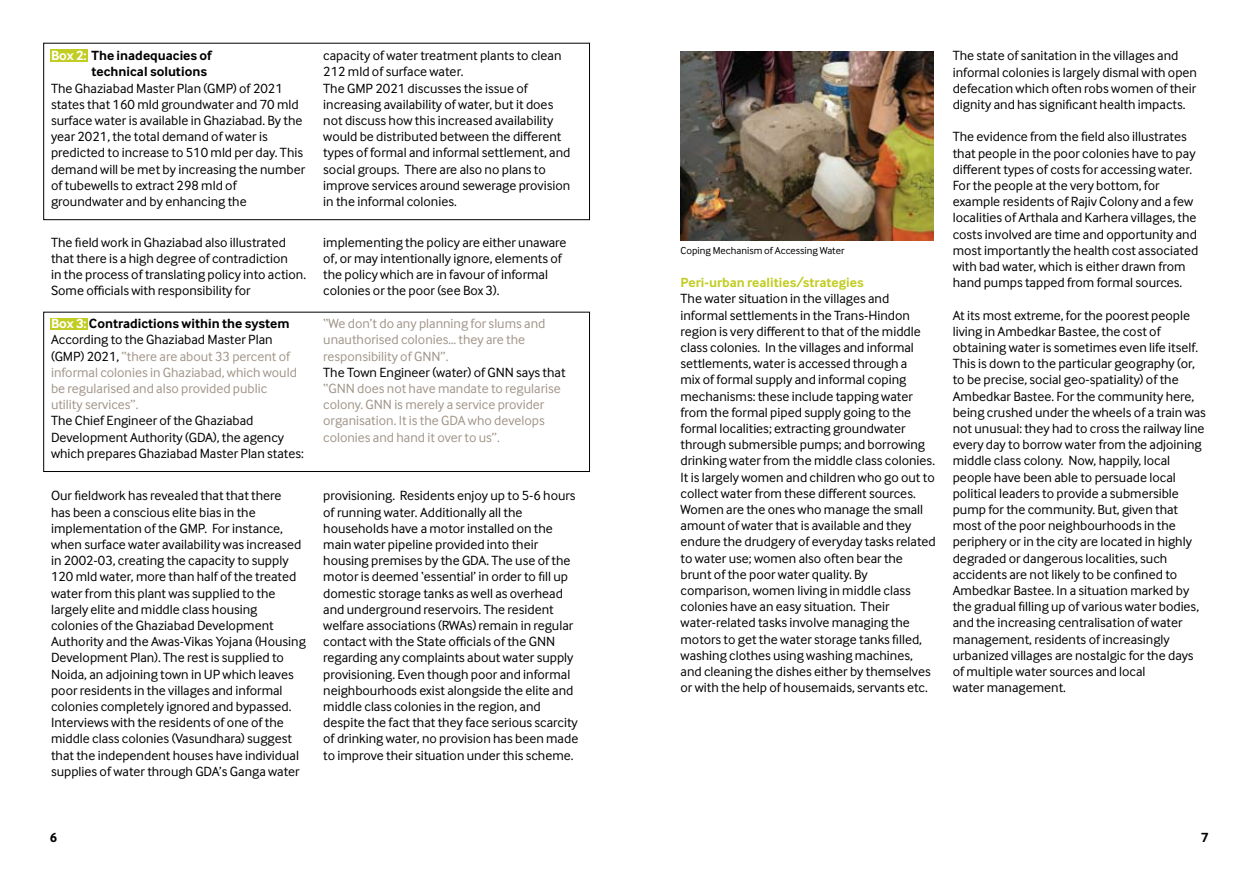
<style>
.page{position:relative;width:1259px;height:893px;background:#fff}
.page>*{position:absolute;margin:0;border:0;box-sizing:border-box;transform-origin:0 0}
.t1{font:13.8px/16.2px "Inter Face";color:#000}
.t2{font:13.8px/16.2px "Inter Face";color:#a19589}
.t3{font:700 13.8px/16.2px "Inter Face";color:#000}
.t4{font:700 13.8px "Inter Face";color:#c2cd23}
.t5{font:10.5px "Inter Face";color:#000}
.s1{color:#fff}
.s2{font-weight:700;color:#fff}
.s3{font-weight:700;color:#000}
.s4{color:#000}
</style>
<div class="page">
<div style="left:43px;top:43px;width:547px;height:177px;border:1px solid #000"></div>
<div style="left:50px;top:50px;width:37px;height:12px;background:#c2cd23"></div>
<div style="left:43px;top:312px;width:547px;height:160px;border:1px solid #000"></div>
<div style="left:50px;top:318px;width:37px;height:11px;background:#c2cd23"></div>
<img style="left:680px;top:51px;width:253px;height:190px">
<p class="t3" style="left:92px;top:47px;width:122px;text-indent:-41px"><span class="s1">Box 2:</span> The inadequacies of technical solutions</p>
<p class="t1" style="left:51px;top:80px;width:256px">The Ghaziabad Master Plan (GMP) of 2021 states that 160 mld groundwater and 70 mld surface water is available in Ghaziabad. By the year 2021, the total demand of water is predicted to increase to 510 mld per day. This demand will be met by increasing the number of tubewells to extract 298 mld of groundwater and by enhancing the</p>
<p class="t1" style="left:323px;top:47px;width:249px">capacity of water treatment plants to clean 212 mld of surface water.<br>The GMP 2021 discusses the issue of increasing availability of water, but it does not discuss how this increased availability would be distributed between the different types of formal and informal settlement, and social groups. There are also no plans to improve services around sewerage provision in the informal colonies.</p>
<p class="t1" style="left:51px;top:234px;width:256px">The field work in Ghaziabad also illustrated that there is a high degree of contradiction<br>in the process of translating policy into action.<br>Some officials with responsibility for</p>
<p class="t1" style="left:323px;top:234px;width:245px">implementing the policy are either unaware of, or may intentionally ignore, elements of the policy which are in favour of informal colonies or the poor (see Box 3).</p>
<p class="t2" style="left:51px;top:315px;width:247px"><span class="s2">Box 3:</span> <span class="s3">Contradictions within the system </span><span class="s4">According to the Ghaziabad Master Plan (GMP) 2021,</span> “there are about 33 percent of informal colonies in Ghaziabad, which would be regularised and also provided public utility services”.</p>
<p class="t1" style="left:51px;top:413px;width:254px">The Chief Engineer of the Ghaziabad<br>Development Authority (GDA), the agency which prepares Ghaziabad Master Plan states:</p>
<p class="t2" style="left:323px;top:315px;width:224px">“We don’t do any planning for slums and unauthorised colonies… they are the responsibility of GNN”.</p>
<p class="t1" style="left:323px;top:364px;width:244px">The Town Engineer (water) of GNN says that</p>
<p class="t2" style="left:323px;top:380px;width:239px">“GNN does not have mandate to regularise colony. GNN is merely a service provider organisation. It is the GDA who develops colonies and hand it over to us”.</p>
<p class="t1" style="left:51px;top:488px;width:256px">Our fieldwork has revealed that that there<br>has been a conscious elite bias in the implementation of the GMP. For instance, when surface water availability was increased in 2002-03, creating the capacity to supply 120 mld water, more than half of the treated water from this plant was supplied to the largely elite and middle class housing colonies of the Ghaziabad Development Authority and the Awas-Vikas Yojana (Housing Development Plan). The rest is supplied to Noida, an adjoining town in UP which leaves poor residents in the villages and informal colonies completely ignored and bypassed.<br>Interviews with the residents of one of the middle class colonies (Vasundhara) suggest that the independent houses have individual supplies of water through GDA’s Ganga water</p>
<p class="t1" style="left:323px;top:488px;width:257px">provisioning. Residents enjoy up to 5-6 hours of running water. Additionally all the households have a motor installed on the main water pipeline provided into their housing premises by the GDA. The use of the motor is deemed ‘essential’ in order to fill up domestic storage tanks as well as overhead and underground reservoirs. The resident welfare associations (RWAs) remain in regular contact with the State officials of the GNN regarding any complaints about water supply provisioning. Even though poor and informal neighbourhoods exist alongside the elite and middle class colonies in the region, and despite the fact that they face serious scarcity of drinking water, no provision has been made to improve their situation under this scheme.</p>
<p class="t5" style="left:680px;top:244px;width:165px">Coping Mechanism of Accessing Water</p>
<p class="t4" style="left:680px;top:275px;width:185px">Peri-urban realities/strategies</p>
<p class="t1" style="left:680px;top:291px;width:257px">The water situation in the villages and informal settlements in the Trans-Hindon region is very different to that of the middle class colonies. In the villages and informal settlements, water is accessed through a<br>mix of formal supply and informal coping mechanisms: these include tapping water from the formal piped supply going to the formal localities; extracting groundwater through submersible pumps; and borrowing drinking water from the middle class colonies.<br>It is largely women and children who go out to collect water from these different sources.<br>Women are the ones who manage the small amount of water that is available and they endure the drudgery of everyday tasks related to water use; women also often bear the brunt of the poor water quality. By comparison, women living in middle class colonies have an easy situation. Their water-related tasks involve managing the motors to get the water storage tanks filled, washing clothes using washing machines, and cleaning the dishes either by themselves or with the help of housemaids, servants etc.</p>
<p class="t1" style="left:952px;top:48px;width:246px">The state of sanitation in the villages and informal colonies is largely dismal with open defecation which often robs women of their dignity and has significant health impacts.</p>
<p class="t1" style="left:952px;top:129px;width:247px">The evidence from the field also illustrates that people in the poor colonies have to pay different types of costs for accessing water.<br>For the people at the very bottom, for example residents of Rajiv Colony and a few localities of Arthala and Karhera villages, the costs involved are time and opportunity and most importantly the health cost associated with bad water, which is either drawn from hand pumps tapped from formal sources.</p>
<p class="t1" style="left:952px;top:307px;width:255px">At its most extreme, for the poorest people living in Ambedkar Bastee, the cost of obtaining water is sometimes even life itself.<br>This is down to the particular geography (or, to be precise, social geo-spatiality) of the Ambedkar Bastee. For the community here, being crushed under the wheels of a train was not unusual: they had to cross the railway line every day to borrow water from the adjoining middle class colony. Now, happily, local people have been able to persuade local political leaders to provide a submersible pump for the community. But, given that most of the poor neighbourhoods in the periphery or in the city are located in highly degraded or dangerous localities, such accidents are not likely to be confined to Ambedkar Bastee. In a situation marked by the gradual filling up of various water bodies, and the increasing centralisation of water management, residents of increasingly urbanized villages are nostalgic for the days of multiple water sources and local<br>water management.</p>
<p class="t3" style="left:50px;top:829px;width:9px">6</p>
<p class="t3" style="left:1201px;top:829px;width:9px">7</p>
</div>
